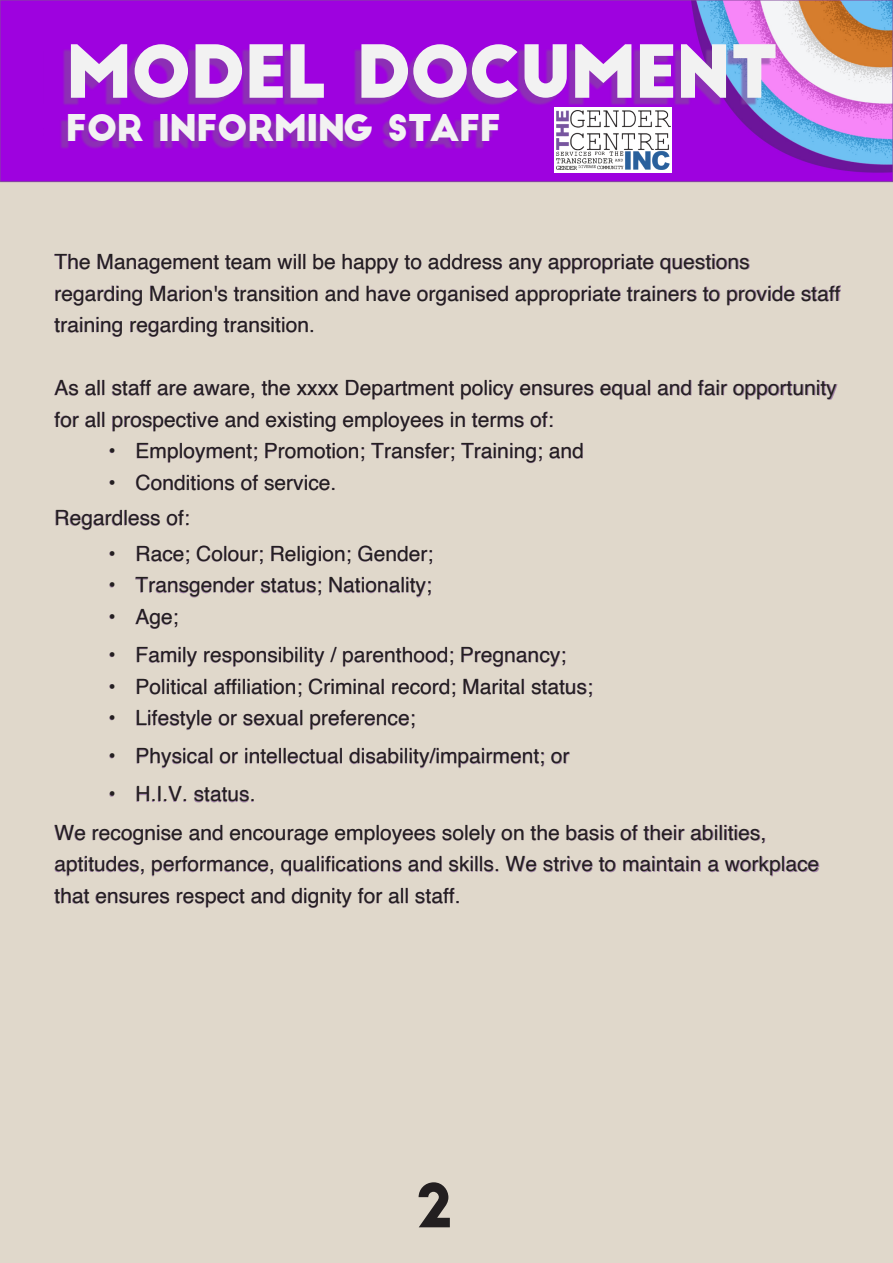
<style>
.page{position:relative;width:893px;height:1263px;background:#e0d8cb}
.page>*{position:absolute;margin:0;border:0;box-sizing:border-box;transform-origin:0 0}
.t1{font:71.4px "Big John";letter-spacing:-.03em;color:#f2f2f2}
.t2{font:60px "Big John";color:#231f20}
.t3{font:36px "Big John";letter-spacing:-.03em;color:#f2f2f2}
.t4{font:21px/31.5px "Helvetica";color:#231f20}
</style>
<div class="page">
<img style="left:2px;top:2px;width:889px;height:178px">
<div style="left:0;top:0;width:893px;height:182px;border:1px solid #844a9d"></div>
<div style="left:43px;top:37px;width:492px;height:122px;background:#9e02df"></div>
<img style="left:60px;top:48px;width:711px;height:102px">
<svg style="left:554px;top:107px;width:117px;height:66px"></svg>
<img style="left:556px;top:111px;width:114px;height:58px">
<img style="left:55px;top:254px;width:785px;height:653px">
<h1 class="t1" style="left:65px;top:44px;width:716px">MODEL DOCUMENT</h1>
<h3 class="t3" style="left:65px;top:114px;width:438px">FOR INFORMING STAFF</h3>
<p class="t4" style="left:55px;top:247px;width:787px">The Management team will be happy to address any appropriate questions regarding Marion's transition and have organised appropriate trainers to provide staff training regarding transition.</p>
<p class="t4" style="left:55px;top:373px;width:784px">As all staff are aware, the xxxx Department policy ensures equal and fair opportunity for all prospective and existing employees in terms of:</p>
<p class="t4" style="left:109px;top:436px;width:477px">• Employment; Promotion; Transfer; Training; and</p>
<p class="t4" style="left:55px;top:466px;width:283px;line-height:35.4px;text-indent:54px">• Conditions of service.<br>Regardless of:</p>
<p class="t4" style="left:109px;top:539px;width:326px">• Race; Colour; Religion; Gender;</p>
<p class="t4" style="left:109px;top:571px;width:325px">• Transgender status; Nationality;</p>
<p class="t4" style="left:109px;top:602px;width:72px">• Age;</p>
<p class="t4" style="left:109px;top:640px;width:459px">• Family responsibility / parenthood; Pregnancy;</p>
<p class="t4" style="left:109px;top:672px;width:486px">• Political affiliation; Criminal record; Marital status;</p>
<p class="t4" style="left:109px;top:703px;width:309px">• Lifestyle or sexual preference;</p>
<p class="t4" style="left:109px;top:741px;width:463px">• Physical or intellectual disability/impairment; or</p>
<p class="t4" style="left:55px;top:776px;width:713px;line-height:38.1px;text-indent:54px">• H.I.V. status.<br>We recognise and encourage employees solely on the basis of their abilities,</p>
<p class="t4" style="left:55px;top:849px;width:766px">aptitudes, performance, qualifications and skills. We strive to maintain a workplace that ensures respect and dignity for all staff.</p>
<h2 class="t2" style="left:415px;top:1182px;width:40px">2</h2>
</div>
